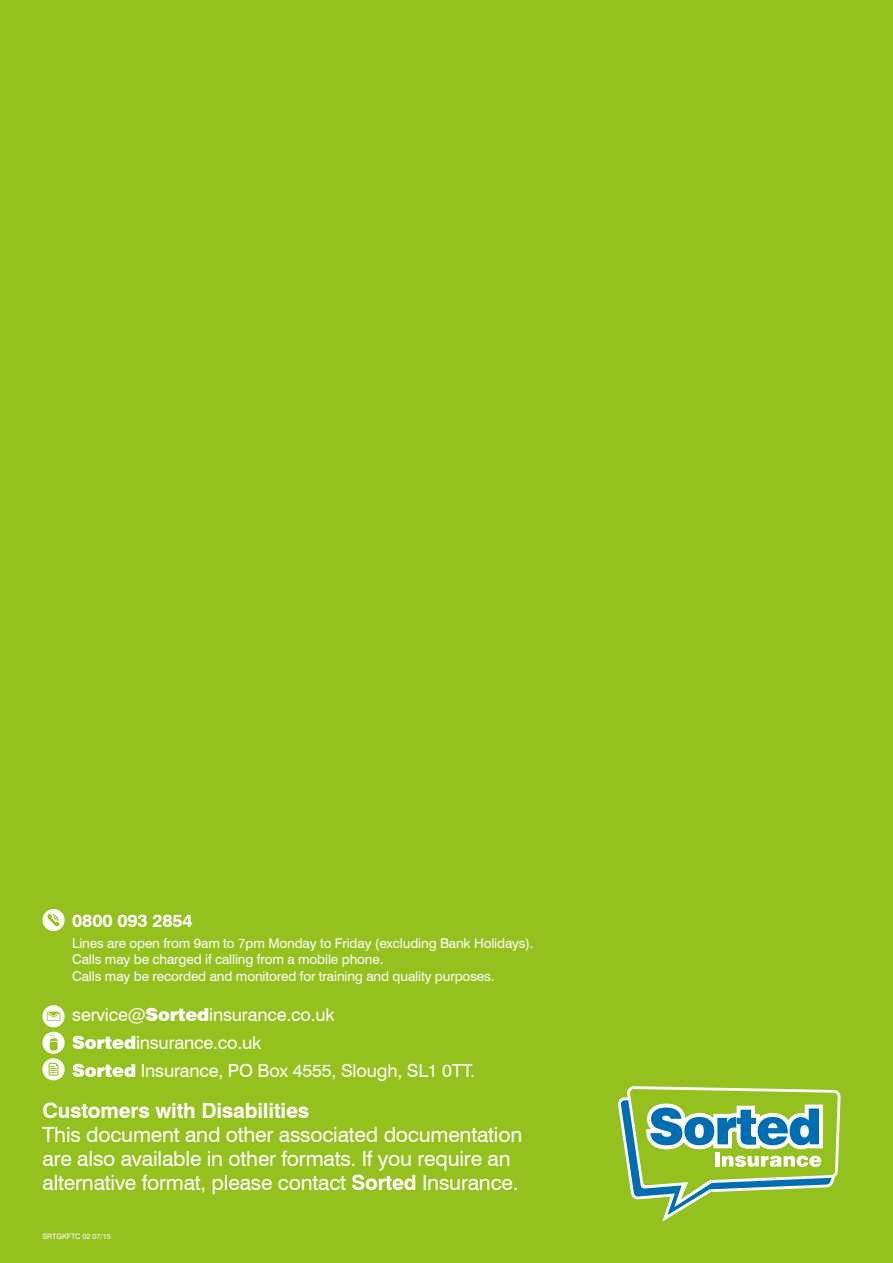
<style>
.page{position:relative;width:893px;height:1263px;background:#95c11f}
.page>*{position:absolute;margin:0;border:0;box-sizing:border-box;transform-origin:0 0}
.t1{font:21px/24px "Swiss 721 BTWGL4";letter-spacing:-.01em;color:#fff}
.t2{font:700 21px "Swiss 721 BTWGL4";letter-spacing:-.01em;color:#fff}
.t3{font:18px/28px "Swiss 721 BTWGL4";letter-spacing:-.01em;color:#fff}
.t4{font:700 18px "Swiss 721 BTWGL4";letter-spacing:-.01em;color:#fff}
.t5{font:13.5px/16.5px "Swiss 721 BTWGL4";letter-spacing:-.01em;color:#fff}
.t6{font:7.5px "Swiss 721 BTWGL4";letter-spacing:-.01em;color:#fff}
.s1{font-family:"Swiss 721 BT";font-weight:900}
.s2{font-weight:700}
</style>
<div class="page">
<svg style="left:618px;top:1086px;width:222px;height:135px"></svg>
<div style="left:43px;top:909px;width:22px;height:22px;background:#fff;border-radius:50%"></div>
<svg style="left:47px;top:913px;width:13px;height:14px"></svg>
<svg style="left:43px;top:1005px;width:22px;height:22px"></svg>
<svg style="left:47px;top:1011px;width:13px;height:10px"></svg>
<div style="left:43px;top:1032px;width:22px;height:22px;background:#fff;border-radius:50%"></div>
<svg style="left:50px;top:1035px;width:8px;height:16px"></svg>
<svg style="left:43px;top:1058px;width:22px;height:22px"></svg>
<svg style="left:49px;top:1063px;width:10px;height:13px"></svg>
<h2 class="t4" style="left:72px;top:908px;width:122px">0800 093 2854</h2>
<p class="t5" style="left:72px;top:934px;width:463px">Lines are open from 9am to 7pm Monday to Friday (excluding Bank Holidays).<br>Calls may be charged if calling from a mobile phone.<br>Calls may be recorded and monitored for training and quality purposes.</p>
<h2 class="t3" style="left:72px;top:1000px;width:404px">service@<span class="s1">Sorted</span>insurance.co.uk<br><span class="s1">Sorted</span>insurance.co.uk<br><span class="s1">Sorted</span> Insurance, PO Box 4555, Slough, SL1 0TT.</h2>
<h1 class="t2" style="left:43px;top:1096px;width:268px">Customers with Disabilities</h1>
<h1 class="t1" style="left:43px;top:1122px;width:481px">This document and other associated documentation are also available in other formats. If you require an alternative format, please contact <span class="s2">Sorted</span> Insurance.</h1>
<p class="t6" style="left:43px;top:1231px;width:70px">SRTGKFTC 02 07/15</p>
</div>
